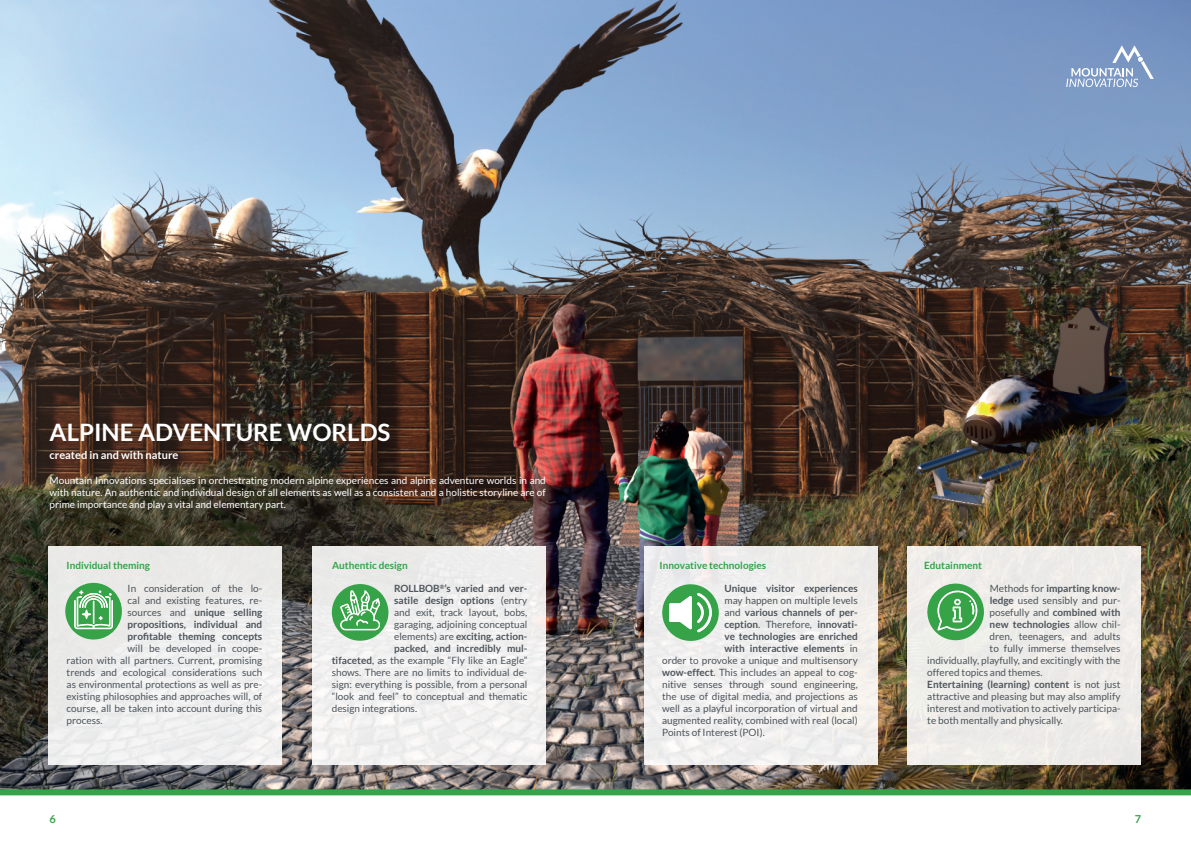
<style>
.page{position:relative;width:1191px;height:842px;background:#fff}
.page>*{position:absolute;margin:0;border:0;box-sizing:border-box;transform-origin:0 0}
.t1{font:700 24px "Lato";color:#fff}
.t2{font:700 11px "Lato";color:#fff}
.t3{font:700 11px "Lato";color:#36a348}
.t4{font:10px/12px "Lato";color:#4d545a;text-align:justify}
.t5{font:700 10px "Lato";color:#4d545a}
.t6{font:10px/12px "Lato";color:#fff;text-align:justify}
.t7{font:700 10px "Lato";color:#36a348}
.s1{font-weight:400}
.s2{font-weight:700}
</style>
<div class="page">
<img style="left:0;top:0;width:1191px;height:789px">
<svg style="left:1066px;top:45px;width:87px;height:42px;background:#91a9cd"></svg>
<div style="left:48px;top:546px;width:234px;height:218px;background:#ececec"></div>
<div style="left:643px;top:546px;width:234px;height:218px;background:#efeeed"></div>
<div style="left:312px;top:546px;width:234px;height:218px;background:#efefef"></div>
<div style="left:907px;top:546px;width:234px;height:218px;background:#edebe9"></div>
<svg style="left:65px;top:583px;width:57px;height:56px"></svg>
<svg style="left:662px;top:584px;width:57px;height:57px"></svg>
<svg style="left:332px;top:584px;width:56px;height:57px"></svg>
<svg style="left:927px;top:583px;width:57px;height:57px"></svg>
<div style="left:0;top:789px;width:1191px;height:6px;background:#36a348"></div>
<p class="t1" style="left:50px;top:419px;width:342px">ALPINE ADVENTURE WORLDS</p>
<p class="t6" style="left:50px;top:475px;width:498px">Mountain Innovations specialises in orchestrating modern alpine experiences and alpine adventure worlds in and with nature. An authentic and individual design of all elements as well as a consistent and a holistic storyline are of prime importance and play a vital and elementary part.</p>
<p class="t2" style="left:50px;top:449px;width:130px">created in and with nature</p>
<p class="t7" style="left:67px;top:560px;width:85px">Individual theming</p>
<p class="t7" style="left:332px;top:560px;width:77px">Authentic design</p>
<p class="t7" style="left:659px;top:560px;width:108px">Innovative technologies</p>
<p class="t7" style="left:924px;top:560px;width:59px">Edutainment</p>
<p class="t4" style="left:128px;top:582px;width:136px">In consideration of the lo-</p>
<p class="t4" style="left:128px;top:594px;width:136px">cal and existing features, re-</p>
<p class="t5" style="left:128px;top:607px;width:136px"><span class="s1">sources and</span> unique selling</p>
<p class="t5" style="left:128px;top:619px;width:136px">propositions, individual and</p>
<p class="t5" style="left:128px;top:631px;width:136px">profitable theming concepts</p>
<p class="t4" style="left:128px;top:642px;width:136px">will be developed in coope-</p>
<p class="t4" style="left:67px;top:654px;width:197px">ration with all partners. Current, promising</p>
<p class="t4" style="left:67px;top:666px;width:197px">trends and ecological considerations such</p>
<p class="t4" style="left:67px;top:678px;width:197px">as environmental protections as well as pre-</p>
<p class="t4" style="left:67px;top:690px;width:197px">existing philosophies and approaches will, of</p>
<p class="t4" style="left:67px;top:702px;width:197px">course, all be taken into account during this</p>
<p class="t4" style="left:67px;top:714px;width:37px">process.</p>
<p class="t5" style="left:394px;top:583px;width:135px">ROLLBOB<sup>®</sup>’s varied and ver-</p>
<p class="t5" style="left:394px;top:595px;width:135px">satile design options <span class="s1">(entry</span></p>
<p class="t4" style="left:394px;top:606px;width:135px">and exit, track layout, bobs,</p>
<p class="t4" style="left:394px;top:618px;width:135px">garaging, adjoining conceptual</p>
<p class="t5" style="left:394px;top:631px;width:135px"><span class="s1">elements) are</span> exciting, action-</p>
<p class="t5" style="left:394px;top:643px;width:135px">packed, and incredibly mul-</p>
<p class="t4" style="left:332px;top:654px;width:197px"><span class="s2">tifaceted</span>, as the example “Fly like an Eagle”</p>
<p class="t4" style="left:332px;top:666px;width:197px">shows. There are no limits to individual de-</p>
<p class="t4" style="left:332px;top:678px;width:197px">sign: everything is possible, from a personal</p>
<p class="t4" style="left:332px;top:690px;width:197px">“look and feel” to conceptual and thematic</p>
<p class="t4" style="left:332px;top:702px;width:87px">design integrations.</p>
<p class="t5" style="left:724px;top:583px;width:135px">Unique visitor experiences</p>
<p class="t4" style="left:724px;top:594px;width:135px">may happen on multiple levels</p>
<p class="t5" style="left:724px;top:607px;width:135px"><span class="s1">and</span> various channels of per-</p>
<p class="t5" style="left:724px;top:619px;width:135px">ception<span class="s1">. Therefore,</span> innovati-</p>
<p class="t5" style="left:724px;top:631px;width:135px">ve technologies are enriched</p>
<p class="t5" style="left:724px;top:643px;width:135px">with interactive elements <span class="s1">in</span></p>
<p class="t4" style="left:662px;top:654px;width:197px">order to provoke a unique and multisensory</p>
<p class="t4" style="left:662px;top:666px;width:197px"><span class="s2">wow-effect</span>. This includes an appeal to cog-</p>
<p class="t4" style="left:662px;top:678px;width:197px">nitive senses through sound engineering,</p>
<p class="t4" style="left:662px;top:690px;width:197px">the use of digital media, and projections as</p>
<p class="t4" style="left:662px;top:702px;width:197px">well as a playful incorporation of virtual and</p>
<p class="t4" style="left:662px;top:714px;width:197px">augmented reality, combined with real (local)</p>
<p class="t4" style="left:662px;top:726px;width:104px">Points of Interest (POI).</p>
<p class="t5" style="left:989px;top:583px;width:132px"><span class="s1">Methods for</span> imparting know-</p>
<p class="t4" style="left:989px;top:594px;width:132px"><span class="s2">ledge</span> used sensibly and pur-</p>
<p class="t4" style="left:989px;top:606px;width:132px">posefully and <span class="s2">combined with</span></p>
<p class="t5" style="left:989px;top:619px;width:132px">new technologies <span class="s1">allow chil-</span></p>
<p class="t4" style="left:989px;top:630px;width:132px">dren, teenagers, and adults</p>
<p class="t4" style="left:989px;top:642px;width:132px">to fully immerse themselves</p>
<p class="t4" style="left:927px;top:654px;width:195px">individually, playfully, and excitingly with the</p>
<p class="t4" style="left:927px;top:666px;width:117px">offered topics and themes.</p>
<p class="t4" style="left:927px;top:678px;width:195px"><span class="s2">Entertaining (learning) content</span> is not just attractive and pleasing but may also amplify interest and motivation to actively participa&shy;te both mentally and physically.</p>
<p class="t3" style="left:50px;top:812px;width:8px">6</p>
<p class="t3" style="left:1135px;top:812px;width:8px">7</p>
</div>
